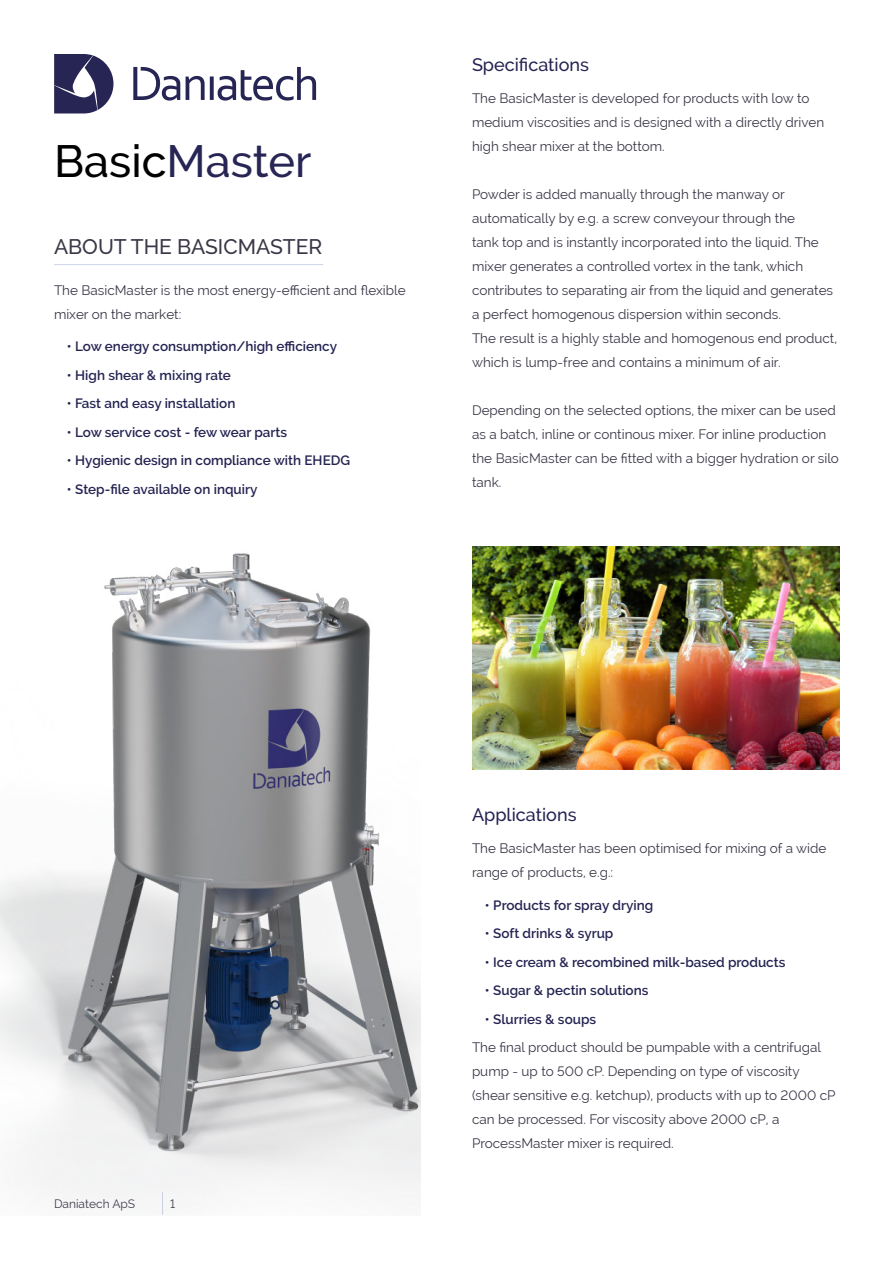
<style>
.page{position:relative;width:893px;height:1263px;background:#fff}
.page>*{position:absolute;margin:0;border:0;box-sizing:border-box;transform-origin:0 0}
.t1{font:500 45px "Raleway";color:#272553}
.t2{font:500 21px "Raleway";color:#3c3747}
.t3{font:500 18px "Raleway";color:#242352}
.t4{font:13.5px/24px "Raleway";color:#3b3747}
.t5{font:600 13.5px "Raleway";color:#242352}
.t6{font:12px "Raleway";color:#3b3747}
.s1{color:#000}
</style>
<div class="page">
<svg style="left:54px;top:54px;width:59px;height:59px"></svg>
<svg style="left:133px;top:67px;width:47px;height:34px"></svg>
<svg style="left:186px;top:67px;width:130px;height:34px"></svg>
<img style="left:472px;top:546px;width:367px;height:224px">
<hr style="left:54px;top:264px;width:269px;height:1px;background:#cfd4e9">
<img style="left:0;top:553px;width:421px;height:662px">
<h1 class="t1" style="left:54px;top:135px;width:259px"><span class="s1">Basic</span>Master</h1>
<h2 class="t2" style="left:54px;top:234px;width:270px">ABOUT THE BASICMASTER</h2>
<p class="t4" style="left:54px;top:278px;width:353px">The BasicMaster is the most energy-efficient and flexible mixer on the market:</p>
<p class="t5" style="left:67px;top:341px;width:272px">• Low energy consumption/high efficiency</p>
<p class="t5" style="left:67px;top:370px;width:166px">• High shear &amp; mixing rate</p>
<p class="t5" style="left:67px;top:398px;width:170px">• Fast and easy installation</p>
<p class="t5" style="left:67px;top:427px;width:222px">• Low service cost - few wear parts</p>
<p class="t5" style="left:67px;top:455px;width:285px">• Hygienic design in compliance with EHEDG</p>
<p class="t5" style="left:67px;top:484px;width:192px">• Step-file available on inquiry</p>
<h3 class="t3" style="left:472px;top:54px;width:119px">Specifications</h3>
<p class="t4" style="left:472px;top:88px;width:354px">The BasicMaster is developed for products with low to medium viscosities and is designed with a directly driven high shear mixer at the bottom.</p>
<p class="t4" style="left:472px;top:184px;width:367px">Powder is added manually through the manway or automatically by e.g. a screw conveyour through the<br>tank top and is instantly incorporated into the liquid. The mixer generates a controlled vortex in the tank, which contributes to separating air from the liquid and generates a perfect homogenous dispersion within seconds.<br>The result is a highly stable and homogenous end product, which is lump-free and contains a minimum of air.</p>
<p class="t4" style="left:472px;top:400px;width:368px">Depending on the selected options, the mixer can be used as a batch, inline or continous mixer. For inline production the BasicMaster can be fitted with a bigger hydration or silo tank.</p>
<p class="t6" style="left:54px;top:1199px;width:83px">Daniatech ApS</p>
<p class="t6" style="left:170px;top:1197px;width:6px">1</p>
<h3 class="t3" style="left:472px;top:804px;width:106px">Applications</h3>
<p class="t4" style="left:472px;top:838px;width:356px">The BasicMaster has been optimised for mixing of a wide range of products, e.g.:</p>
<p class="t5" style="left:485px;top:900px;width:170px">• Products for spray drying</p>
<p class="t5" style="left:485px;top:928px;width:130px">• Soft drinks &amp; syrup</p>
<p class="t5" style="left:485px;top:957px;width:302px">• Ice cream &amp; recombined milk-based products</p>
<p class="t5" style="left:485px;top:985px;width:165px">• Sugar &amp; pectin solutions</p>
<p class="t5" style="left:485px;top:1014px;width:113px">• Slurries &amp; soups</p>
<p class="t4" style="left:472px;top:1035px;width:365px">The final product should be pumpable with a centrifugal pump - up to 500 cP. Depending on type of viscosity (shear sensitive e.g. ketchup), products with up to 2000 cP can be processed. For viscosity above 2000 cP, a ProcessMaster mixer is required.</p>
</div>
